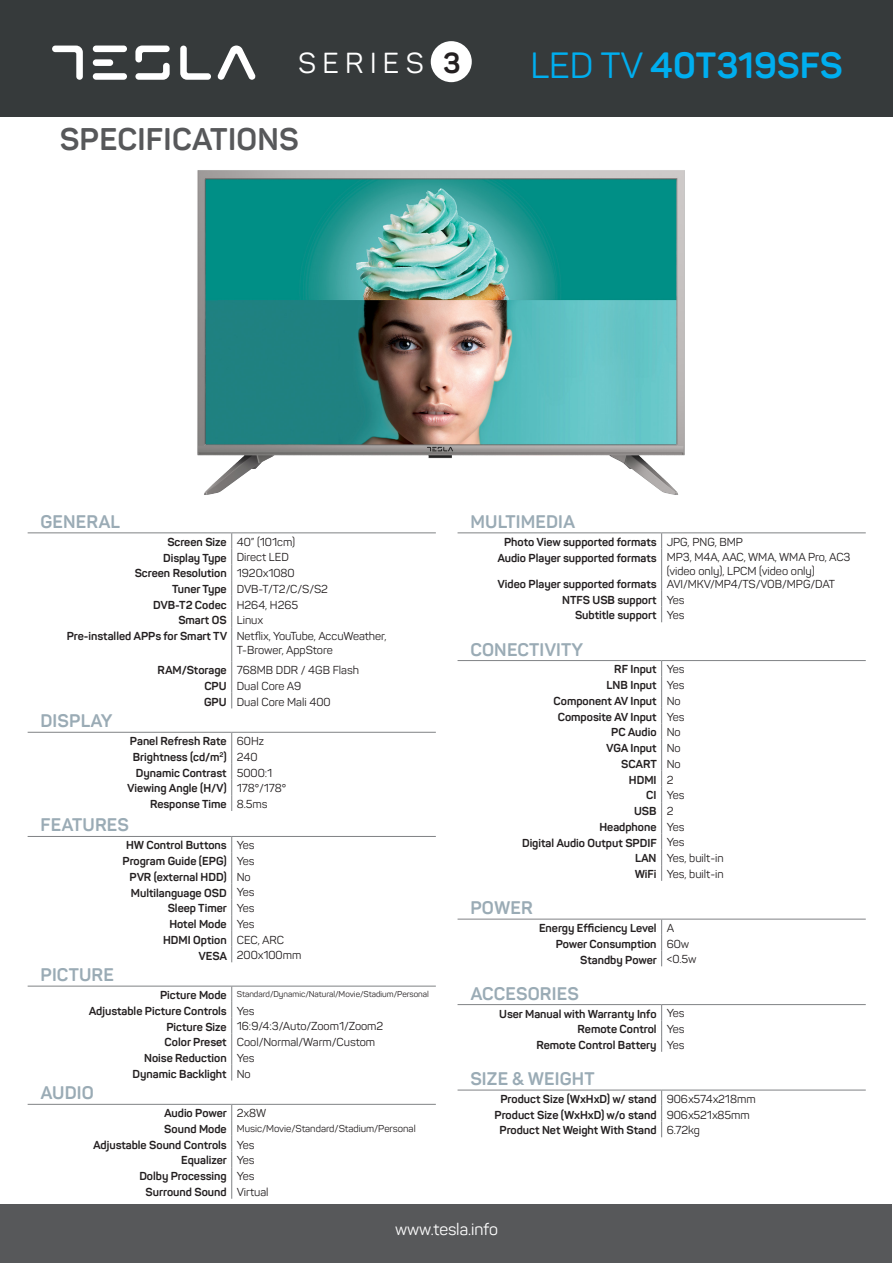
<style>
.page{position:relative;width:893px;height:1263px;background:#fff}
.page>*{position:absolute;margin:0;border:0;box-sizing:border-box;transform-origin:0 0}
.t1{font:700 36px "Panton";color:#00aeef}
.t2{font:700 30.9px "Panton";letter-spacing:.01em;color:#57585a}
.t3{font:28.65px "Panton";letter-spacing:.225em;color:#fff}
.t4{font:700 18px "Panton";letter-spacing:.01em;color:#9aabb5}
.t5{font:16.5px "Panton";color:#fff}
.t6{font:700 11.4px/15.8px "Panton";color:#231f20;text-align:right}
.t7{font:11.4px/20.2px "Panton";color:#231f20}
.t8{font:9.9px "Panton";color:#231f20}
.t9{font:8.4px "Panton";color:#231f20}
.s1{font-weight:700;color:#231f20}
.s2{font-weight:400}
.s3{font-weight:700}
.s4{font-weight:700;font-size:11.4px}
</style>
<div class="page">
<div style="left:0;top:0;width:893px;height:117px;background:#363a3b"></div>
<div style="left:1px;top:1204px;width:891px;height:58px;background:#57585a"></div>
<div style="left:431px;top:41px;width:41px;height:41px;background:#fff;border-radius:50%"></div>
<svg style="left:232px;top:533px;width:204px;height:666px"></svg>
<svg style="left:231px;top:533px;width:1px;height:94px"></svg>
<hr style="left:231px;top:627px;width:1px;height:34px;background:#808285">
<svg style="left:231px;top:661px;width:1px;height:47px"></svg>
<svg style="left:231px;top:733px;width:1px;height:78px"></svg>
<svg style="left:231px;top:837px;width:1px;height:125px"></svg>
<svg style="left:231px;top:987px;width:1px;height:93px"></svg>
<svg style="left:231px;top:1105px;width:1px;height:94px"></svg>
<hr style="left:28px;top:532px;width:204px;height:1px;background:#808285">
<hr style="left:232px;top:532px;width:204px;height:1px;background:#808285">
<hr style="left:28px;top:732px;width:204px;height:1px;background:#808285">
<hr style="left:232px;top:732px;width:204px;height:1px;background:#808285">
<hr style="left:28px;top:836px;width:204px;height:1px;background:#808285">
<hr style="left:232px;top:836px;width:204px;height:1px;background:#808285">
<hr style="left:28px;top:986px;width:204px;height:1px;background:#808285">
<hr style="left:232px;top:986px;width:204px;height:1px;background:#808285">
<hr style="left:28px;top:1104px;width:204px;height:1px;background:#808285">
<hr style="left:232px;top:1104px;width:204px;height:1px;background:#808285">
<svg style="left:662px;top:533px;width:204px;height:519px"></svg>
<svg style="left:661px;top:533px;width:1px;height:89px"></svg>
<svg style="left:661px;top:661px;width:1px;height:220px"></svg>
<svg style="left:661px;top:920px;width:1px;height:46px"></svg>
<svg style="left:661px;top:1005px;width:1px;height:47px"></svg>
<svg style="left:661px;top:1091px;width:1px;height:46px"></svg>
<hr style="left:458px;top:532px;width:204px;height:1px;background:#808285">
<hr style="left:662px;top:532px;width:204px;height:1px;background:#808285">
<hr style="left:458px;top:919px;width:204px;height:1px;background:#808285">
<hr style="left:662px;top:919px;width:204px;height:1px;background:#808285">
<hr style="left:458px;top:1090px;width:204px;height:1px;background:#808285">
<hr style="left:662px;top:1090px;width:204px;height:1px;background:#808285">
<hr style="left:458px;top:660px;width:204px;height:1px;background:#808285">
<hr style="left:662px;top:660px;width:204px;height:1px;background:#808285">
<hr style="left:458px;top:1004px;width:204px;height:1px;background:#808285">
<hr style="left:662px;top:1004px;width:204px;height:1px;background:#808285">
<svg style="left:218px;top:46px;width:38px;height:34px"></svg>
<svg style="left:52px;top:46px;width:31px;height:34px"></svg>
<svg style="left:135px;top:46px;width:35px;height:34px"></svg>
<svg style="left:180px;top:46px;width:31px;height:34px"></svg>
<div style="left:93px;top:46px;width:34px;height:6px;background:#fff;border-radius:3px"></div>
<div style="left:93px;top:59px;width:20px;height:7px;background:#fff;border-radius:3px"></div>
<div style="left:93px;top:73px;width:34px;height:7px;background:#fff;border-radius:3px"></div>
<img style="left:197px;top:170px;width:488px;height:325px">
<h3 class="t3" style="left:298px;top:45px;width:164px">SERIES <span class="s1">3</span></h3>
<h1 class="t1" style="left:530px;top:43px;width:314px"><span class="s2">LED TV</span> 40T319SFS</h1>
<h2 class="t2" style="left:60px;top:120px;width:241px">SPECIFICATIONS</h2>
<h3 class="t4" style="left:40px;top:510px;width:81px">GENERAL</h3>
<p class="t6" style="left:167px;top:534px;width:129px">Screen Size <span class="s2">40” (101cm)</span></p>
<p class="t6" style="left:163px;top:550px;width:127px">Display Type <span class="s2">Direct LED</span></p>
<p class="t6" style="left:135px;top:565px;width:162px">Screen Resolution <span class="s2">1920x1080</span></p>
<p class="t7" style="left:172px;top:579px;width:157px"><span class="s3">Tuner Type</span> DVB-T/T2/C/S/S2</p>
<p class="t6" style="left:153px;top:597px;width:147px">DVB-T2 Codec <span class="s2">H264, H265</span></p>
<p class="t6" style="left:178px;top:612px;width:86px">Smart OS <span class="s2">Linux</span></p>
<p class="t7" style="left:67px;top:626px;width:321px"><span class="s3">Pre-installed APPs for Smart TV</span> Netflix, YouTube, AccuWeather,</p>
<p class="t7" style="left:158px;top:640px;width:203px;text-indent:79px">T-Brower, AppStore<br><span class="s3">RAM/Storage</span> 768MB DDR / 4GB Flash</p>
<p class="t7" style="left:204px;top:678px;width:128px;line-height:15.8px"><span class="s3">CPU</span> Dual Core A9<br><span class="s3">GPU</span> Dual Core Mali 400</p>
<h3 class="t4" style="left:40px;top:710px;width:73px">DISPLAY</h3>
<p class="t6" style="left:130px;top:733px;width:135px">Panel Refresh Rate <span class="s2">60Hz</span></p>
<p class="t6" style="left:133px;top:749px;width:126px">Brightness (cd/m<sup>2</sup>) <span class="s2">240</span></p>
<p class="t6" style="left:136px;top:765px;width:138px">Dynamic Contrast <span class="s2">5000:1</span></p>
<p class="t6" style="left:127px;top:780px;width:161px">Viewing Angle (H/V) <span class="s2">178°/178°</span></p>
<p class="t6" style="left:150px;top:796px;width:119px">Response Time <span class="s2">8.5ms</span></p>
<h3 class="t4" style="left:40px;top:814px;width:90px">FEATURES</h3>
<p class="t6" style="left:126px;top:837px;width:130px">HW Control Buttons <span class="s2">Yes</span></p>
<p class="t6" style="left:123px;top:853px;width:134px">Program Guide (EPG) <span class="s2">Yes</span></p>
<p class="t6" style="left:130px;top:869px;width:123px">PVR (external HDD) <span class="s2">No</span></p>
<p class="t6" style="left:131px;top:885px;width:125px">Multilanguage OSD <span class="s2">Yes</span></p>
<p class="t6" style="left:168px;top:900px;width:88px">Sleep Timer <span class="s2">Yes</span></p>
<p class="t6" style="left:169px;top:916px;width:87px">Hotel Mode <span class="s2">Yes</span></p>
<p class="t6" style="left:163px;top:932px;width:122px">HDMI Option <span class="s2">CEC, ARC</span></p>
<p class="t7" style="left:199px;top:945px;width:104px"><span class="s3">VESA</span> 200x100mm</p>
<h3 class="t4" style="left:40px;top:963px;width:75px">PICTURE</h3>
<p class="t9" style="left:160px;top:988px;width:270px"><span class="s4">Picture Mode</span> Standard/Dynamic/Natural/Movie/Stadium/Personal</p>
<p class="t6" style="left:89px;top:1003px;width:167px">Adjustable Picture Controls <span class="s2">Yes</span></p>
<p class="t7" style="left:166px;top:1016px;width:218px"><span class="s3">Picture Size</span> 16:9/4:3/Auto/Zoom1/Zoom2</p>
<p class="t7" style="left:165px;top:1032px;width:212px"><span class="s3">Color Preset</span> Cool/Normal/Warm/Custom</p>
<p class="t6" style="left:144px;top:1050px;width:112px">Noise Reduction <span class="s2">Yes</span></p>
<p class="t6" style="left:133px;top:1066px;width:120px">Dynamic Backlight <span class="s2">No</span></p>
<h3 class="t4" style="left:40px;top:1082px;width:55px">AUDIO</h3>
<p class="t6" style="left:164px;top:1105px;width:104px">Audio Power <span class="s2">2x8W</span></p>
<p class="t8" style="left:164px;top:1122px;width:253px"><span class="s4">Sound Mode</span> Music/Movie/Standard/Stadium/Personal</p>
<p class="t6" style="left:93px;top:1137px;width:163px">Adjustable Sound Controls <span class="s2">Yes</span></p>
<p class="t6" style="left:181px;top:1152px;width:75px">Equalizer <span class="s2">Yes</span></p>
<p class="t6" style="left:139px;top:1168px;width:117px">Dolby Processing <span class="s2">Yes</span></p>
<p class="t6" style="left:146px;top:1184px;width:124px">Surround Sound <span class="s2">Virtual</span></p>
<h3 class="t4" style="left:470px;top:510px;width:106px">MULTIMEDIA</h3>
<p class="t6" style="left:497px;top:534px;width:355px;text-align:left;text-indent:7px">Photo View supported formats <span class="s2">JPG, PNG, BMP<br></span>Audio Player supported formats <span class="s2">MP3, M4A, AAC, WMA, WMA Pro, AC3</span></p>
<p class="t7" style="left:498px;top:565px;width:339px;line-height:12.9px;text-indent:169px">(video only), LPCM (video only)<br><span class="s3">Video Player supported formats</span> AVI/MKV/MP4/TS/VOB/MPG/DAT</p>
<p class="t6" style="left:562px;top:592px;width:124px">NTFS USB support <span class="s2">Yes<br></span>Subtitle support <span class="s2">Yes</span></p>
<h3 class="t4" style="left:470px;top:638px;width:114px">CONECTIVITY</h3>
<p class="t6" style="left:614px;top:661px;width:72px">RF Input <span class="s2">Yes</span></p>
<p class="t6" style="left:606px;top:677px;width:79px">LNB Input <span class="s2">Yes</span></p>
<p class="t6" style="left:553px;top:693px;width:129px">Component AV Input <span class="s2">No</span></p>
<p class="t6" style="left:558px;top:709px;width:128px">Composite AV Input <span class="s2">Yes</span></p>
<p class="t6" style="left:611px;top:724px;width:71px">PC Audio <span class="s2">No</span></p>
<p class="t6" style="left:606px;top:740px;width:76px">VGA Input <span class="s2">No</span></p>
<p class="t6" style="left:621px;top:756px;width:61px">SCART <span class="s2">No</span></p>
<p class="t6" style="left:629px;top:772px;width:46px">HDMI <span class="s2">2</span></p>
<p class="t7" style="left:646px;top:785px;width:40px"><span class="s3">CI</span> Yes</p>
<p class="t6" style="left:634px;top:803px;width:41px">USB <span class="s2">2</span></p>
<p class="t6" style="left:599px;top:819px;width:87px">Headphone <span class="s2">Yes</span></p>
<p class="t6" style="left:522px;top:835px;width:164px">Digital Audio Output SPDIF <span class="s2">Yes</span></p>
<p class="t7" style="left:635px;top:848px;width:90px"><span class="s3">LAN</span> Yes, built-in</p>
<p class="t7" style="left:635px;top:864px;width:90px"><span class="s3">WiFi</span> Yes, built-in</p>
<h3 class="t4" style="left:470px;top:896px;width:64px">POWER</h3>
<p class="t6" style="left:539px;top:920px;width:136px">Energy Efficiency Level <span class="s2">A</span></p>
<p class="t6" style="left:556px;top:936px;width:135px">Power Consumption <span class="s2">60w</span></p>
<p class="t6" style="left:580px;top:951px;width:118px">Standby Power <span class="s2">&lt;0.5w</span></p>
<h3 class="t4" style="left:470px;top:982px;width:110px">ACCESORIES</h3>
<p class="t6" style="left:499px;top:1005px;width:187px">User Manual with Warranty Info <span class="s2">Yes<br></span>Remote Control <span class="s2">Yes<br></span>Remote Control Battery <span class="s2">Yes</span></p>
<h3 class="t4" style="left:470px;top:1067px;width:126px">SIZE &amp; WEIGHT</h3>
<p class="t6" style="left:500px;top:1091px;width:257px">Product Size (WxHxD) w/ stand <span class="s2">906x574x218mm</span></p>
<p class="t6" style="left:495px;top:1107px;width:257px">Product Size (WxHxD) w/o stand <span class="s2">906x521x85mm</span></p>
<p class="t6" style="left:500px;top:1122px;width:202px">Product Net Weight With Stand <span class="s2">6.72kg</span></p>
<h3 class="t5" style="left:395px;top:1219px;width:104px">www.tesla.info</h3>
</div>
